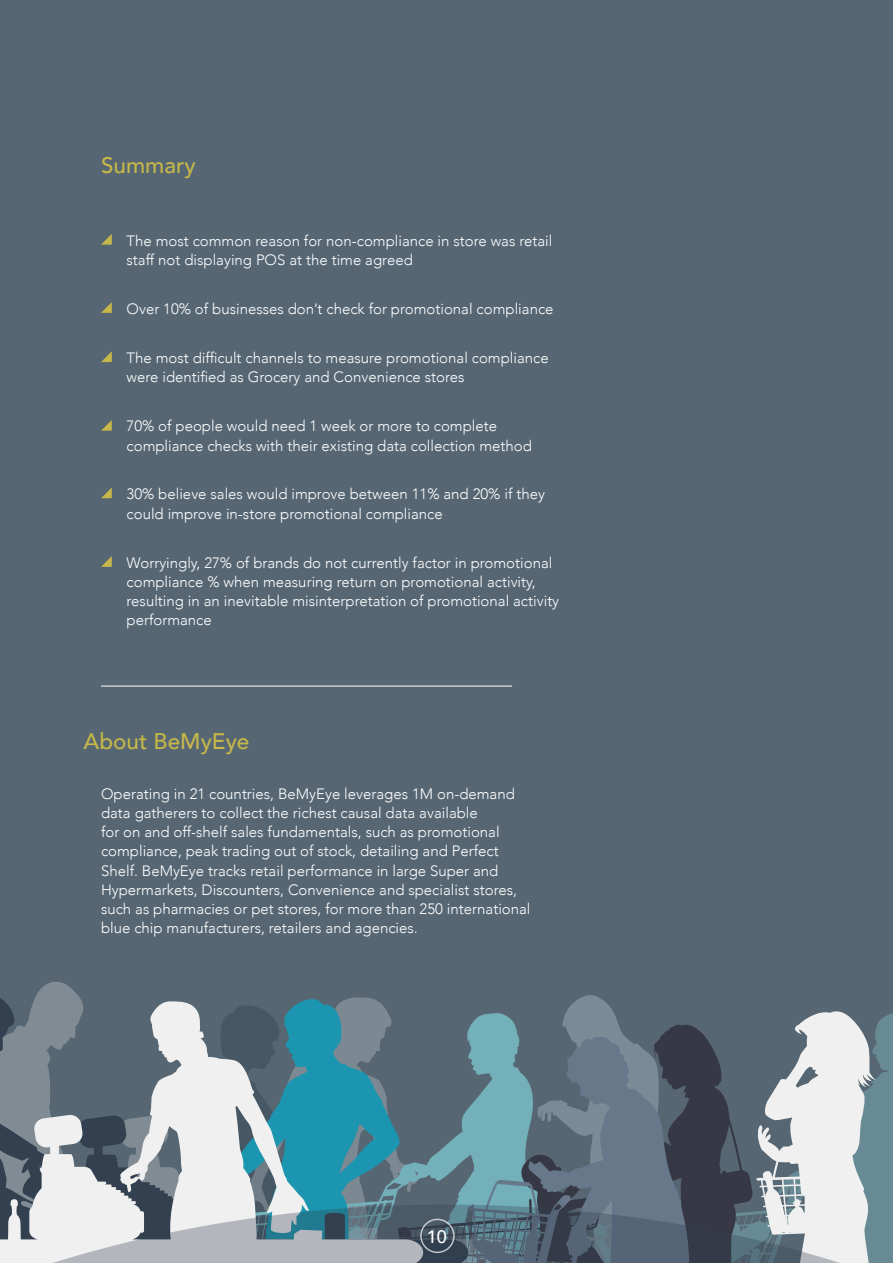
<style>
.page{position:relative;width:893px;height:1263px;background:#566773}
.page>*{position:absolute;margin:0;border:0;box-sizing:border-box;transform-origin:0 0}
.t1{font:500 22.5px "Avenir";color:#c6b74a}
.t2{font:500 18px "Avenir";color:#fff}
.t3{font:300 15px/19.2px "Avenir";color:#fff}
</style>
<div class="page">
<svg style="left:562px;top:995px;width:51px;height:29px"></svg>
<svg style="left:592px;top:1012px;width:301px;height:192px;fill:#678a95"></svg>
<svg style="left:510px;top:1024px;width:243px;height:180px"></svg>
<svg style="left:38px;top:981px;width:472px;height:55px"></svg>
<svg style="left:468px;top:1036px;width:235px;height:168px"></svg>
<svg style="left:0;top:992px;width:468px;height:212px"></svg>
<svg style="left:756px;top:1011px;width:124px;height:193px"></svg>
<svg style="left:0;top:1000px;width:423px;height:204px"></svg>
<svg style="left:101px;top:234px;width:11px;height:11px"></svg>
<svg style="left:101px;top:302px;width:11px;height:11px"></svg>
<svg style="left:101px;top:351px;width:11px;height:11px"></svg>
<svg style="left:101px;top:420px;width:11px;height:11px"></svg>
<hr style="left:101px;top:686px;width:411px;height:1px;background:#fff">
<svg style="left:101px;top:487px;width:11px;height:11px"></svg>
<svg style="left:101px;top:556px;width:11px;height:11px"></svg>
<svg style="left:0;top:1204px;width:893px;height:59px"></svg>
<div style="left:420px;top:1219px;width:35px;height:34px;border:2px solid #fff;border-radius:50%"></div>
<h1 class="t1" style="left:101px;top:146px;width:96px">Summary</h1>
<p class="t3" style="left:127px;top:231px;width:427px">The most common reason for non-compliance in store was retail staff not displaying POS at the time agreed</p>
<p class="t3" style="left:127px;top:299px;width:428px">Over 10% of businesses don’t check for promotional compliance</p>
<p class="t3" style="left:127px;top:348px;width:424px">The most difficult channels to measure promotional compliance were identified as Grocery and Convenience stores</p>
<p class="t3" style="left:127px;top:417px;width:407px">70% of people would need 1 week or more to complete compliance checks with their existing data collection method</p>
<p class="t3" style="left:127px;top:485px;width:420px">30% believe sales would improve between 11% and 20% if they could improve in-store promotional compliance</p>
<p class="t3" style="left:127px;top:553px;width:434px">Worryingly, 27% of brands do not currently factor in promotional compliance % when measuring return on promotional activity, resulting in an inevitable misinterpretation of promotional activity performance</p>
<h1 class="t1" style="left:84px;top:721px;width:167px">About BeMyEye</h1>
<p class="t3" style="left:101px;top:784px;width:431px">Operating in 21 countries, BeMyEye leverages 1M on-demand data gatherers to collect the richest causal data available<br>for on and off-shelf sales fundamentals, such as promotional compliance, peak trading out of stock, detailing and Perfect Shelf. BeMyEye tracks retail performance in large Super and Hypermarkets, Discounters, Convenience and specialist stores, such as pharmacies or pet stores, for more than 250 international blue chip manufacturers, retailers and agencies.</p>
<p class="t2" style="left:427px;top:1221px;width:22px">10</p>
</div>
